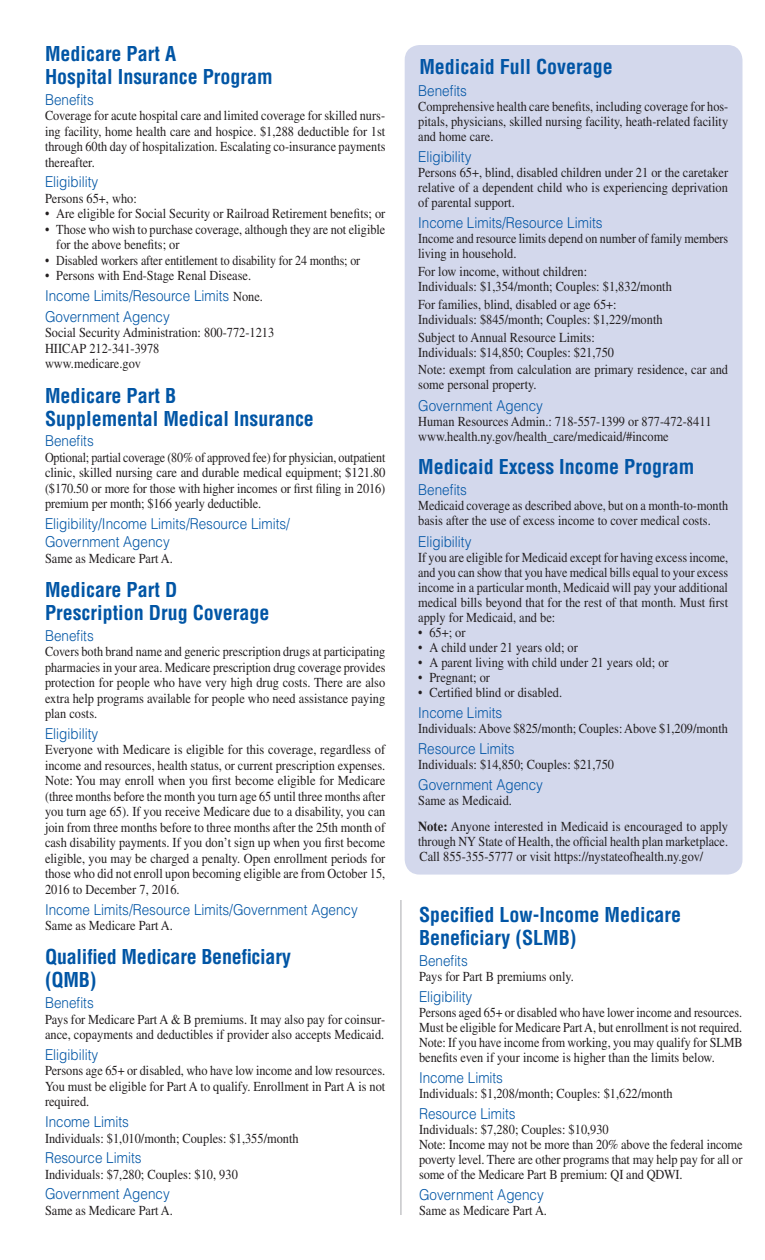
<style>
.page{position:relative;width:765px;height:1260px;background:#fff}
.page>*{position:absolute;margin:0;border:0;box-sizing:border-box;transform-origin:0 0}
.t1{font:700 condensed 20px/23px "Helvetica";color:#0155a5}
.t2{font:300 15px/18px "Helvetica";color:#0155a5;scale:.9 1}
.Text{font:13.75px/15.5px "Times";color:#231f20;text-align:justify;scale:.9 1}
.Text-2{font:13.75px/15px "Times";color:#231f20;text-align:justify;scale:.89 1}
.Text-3{font:13.75px/15.5px "Times";color:#231f20;text-align:justify;scale:.91 1}
.Text-4{font:13.75px/15px "Times";color:#231f20;text-align:justify;scale:.88 1}
.Text-5{font:13.75px "Times";color:#231f20;scale:.87 1}
.s1{font-family:"Times";font-weight:400;font-size:13.75px;color:#231f20}
.s2{font-weight:700}
</style>
<div class="page">
<div style="left:405px;top:45px;width:337px;height:830px;background:#d3d8ec;border-radius:15px"></div>
<hr style="left:401px;top:900px;width:1px;height:315px;background:#a8a9ad">
<p class="t1" style="left:45px;top:42px;width:133px">Medicare Part A</p>
<p class="t1" style="left:45px;top:65px;width:229px">Hospital Insurance Program</p>
<p class="t2" style="left:45px;top:90px;width:56px">Benefits</p>
<p class="Text" style="left:45px;top:108px;width:380px">Coverage for acute hospital care and limited coverage for skilled nurs&shy;ing facility, home health care and hospice. $1,288 deductible for 1st through 60th day of hospitalization. Escalating co-insurance payments thereafter.</p>
<p class="t2" style="left:45px;top:173px;width:61px">Eligibility</p>
<p class="Text" style="left:45px;top:191px;width:104px">Persons 65+, who:</p>
<p class="Text" style="left:45px;top:206px;width:380px">• Are eligible for Social Security or Railroad Retirement benefits; or</p>
<p class="Text" style="left:56px;top:222px;width:367px;text-indent:-11px">• Those who wish to purchase coverage, although they are not eligible for the above benefits; or</p>
<p class="Text-5" style="left:45px;top:253px;width:364px">• Disabled workers after entitlement to disability for 24 months; or</p>
<p class="Text" style="left:45px;top:268px;width:231px">• Persons with End-Stage Renal Disease.</p>
<p class="t2" style="left:45px;top:287px;width:244px">Income Limits/Resource Limits <span class="s1">None.</span></p>
<p class="t2" style="left:45px;top:307px;width:140px">Government Agency</p>
<p class="Text" style="left:45px;top:325px;width:256px">Social Security Administration: 800-772-1213</p>
<p class="Text" style="left:45px;top:340px;width:129px">HIICAP 212-341-3978</p>
<p class="Text" style="left:45px;top:356px;width:108px">www.medicare.gov</p>
<p class="t1" style="left:45px;top:384px;width:133px">Medicare Part B</p>
<p class="t1" style="left:45px;top:407px;width:270px">Supplemental Medical Insurance</p>
<p class="t2" style="left:45px;top:432px;width:56px">Benefits</p>
<p class="Text-4" style="left:45px;top:449px;width:389px;line-height:15.5px">Optional; partial coverage (80% of approved fee) for physician, outpatient clinic, skilled nursing care and durable medical equipment; $121.80 ($170.50 or more for those with higher incomes or first filing in 2016) premium per month; $166 yearly deductible.</p>
<p class="t2" style="left:45px;top:515px;width:274px">Eligibility/Income Limits/Resource Limits/<br>Government Agency</p>
<p class="Text" style="left:45px;top:550px;width:144px">Same as Medicare Part A.</p>
<p class="t1" style="left:45px;top:578px;width:134px">Medicare Part D</p>
<p class="t1" style="left:45px;top:601px;width:226px">Prescription Drug Coverage</p>
<p class="t2" style="left:45px;top:626px;width:56px">Benefits</p>
<p class="Text-2" style="left:45px;top:644px;width:384px;line-height:15.5px">Covers both brand name and generic prescription drugs at participating pharmacies in your area. Medicare prescription drug coverage provides protection for people who have very high drug costs. There are also extra help programs available for people who need assistance paying plan costs.</p>
<p class="t2" style="left:45px;top:724px;width:61px">Eligibility</p>
<p class="Text-3" style="left:45px;top:742px;width:376px">Everyone with Medicare is eligible for this coverage, regardless of income and resources, health status, or current prescription expenses.<br>Note: You may enroll when you first become eligible for Medicare (three months before the month you turn age 65 until three months after you turn age 65). If you receive Medicare due to a disability, you can join from three months before to three months after the 25th month of cash disability payments. If you don’t sign up when you first become eligible, you may be charged a penalty. Open enrollment periods for those who did not enroll upon becoming eligible are from October 15, 2016 to December 7, 2016.</p>
<p class="t2" style="left:45px;top:900px;width:349px">Income Limits/Resource Limits/Government Agency</p>
<p class="Text" style="left:45px;top:918px;width:144px">Same as Medicare Part A.</p>
<p class="t1" style="left:45px;top:945px;width:248px">Qualified Medicare Beneficiary (QMB)</p>
<p class="t2" style="left:45px;top:994px;width:56px">Benefits</p>
<p class="Text" style="left:45px;top:1011px;width:380px">Pays for Medicare Part A &amp; B premiums. It may also pay for coinsur&shy;ance, copayments and deductibles if provider also accepts Medicaid.</p>
<p class="t2" style="left:45px;top:1045px;width:61px">Eligibility</p>
<p class="Text" style="left:45px;top:1063px;width:380px">Persons age 65+ or disabled, who have low income and low resources.<br>You must be eligible for Part A to qualify. Enrollment in Part A is not required.</p>
<p class="t2" style="left:45px;top:1113px;width:95px">Income Limits</p>
<p class="Text" style="left:45px;top:1130px;width:283px">Individuals: $1,010/month; Couples: $1,355/month</p>
<p class="t2" style="left:45px;top:1149px;width:109px">Resource Limits</p>
<p class="Text" style="left:45px;top:1166px;width:216px">Individuals: $7,280; Couples: $10, 930</p>
<p class="t2" style="left:45px;top:1185px;width:140px">Government Agency</p>
<p class="Text" style="left:45px;top:1203px;width:144px">Same as Medicare Part A.</p>
<p class="t1" style="left:419px;top:56px;width:195px">Medicaid Full Coverage</p>
<p class="t2" style="left:418px;top:81px;width:56px">Benefits</p>
<p class="Text-2" style="left:418px;top:98px;width:350px">Comprehensive health care benefits, including coverage for hos&shy;pitals, physicians, skilled nursing facility, heath-related facility and home care.</p>
<p class="t2" style="left:418px;top:147px;width:61px">Eligibility</p>
<p class="Text" style="left:418px;top:164px;width:346px;line-height:15px">Persons 65+, blind, disabled children under 21 or the caretaker relative of a dependent child who is experiencing deprivation of parental support.</p>
<p class="t2" style="left:418px;top:213px;width:206px">Income Limits/Resource Limits</p>
<p class="Text-4" style="left:418px;top:231px;width:354px">Income and resource limits depend on number of family members living in household.</p>
<p class="Text" style="left:418px;top:263px;width:189px">For low income, without children:</p>
<p class="Text" style="left:418px;top:278px;width:283px">Individuals: $1,354/month; Couples: $1,832/month</p>
<p class="Text" style="left:418px;top:296px;width:222px">For families, blind, disabled or age 65+:</p>
<p class="Text" style="left:418px;top:311px;width:273px">Individuals: $845/month; Couples: $1,229/month</p>
<p class="Text" style="left:418px;top:329px;width:198px">Subject to Annual Resource Limits:</p>
<p class="Text" style="left:418px;top:344px;width:219px">Individuals: $14,850; Couples: $21,750</p>
<p class="Text" style="left:418px;top:362px;width:346px;line-height:15px">Note: exempt from calculation are primary residence, car and some personal property.</p>
<p class="t2" style="left:418px;top:396px;width:140px">Government Agency</p>
<p class="Text" style="left:418px;top:413px;width:328px">Human Resources Admin.: 718-557-1399 or 877-472-8411</p>
<p class="Text" style="left:418px;top:428px;width:280px">www.health.ny.gov/health_care/medicaid/#income</p>
<p class="t1" style="left:418px;top:455px;width:278px">Medicaid Excess Income Program</p>
<p class="t2" style="left:418px;top:481px;width:56px">Benefits</p>
<p class="Text-2" style="left:418px;top:498px;width:350px">Medicaid coverage as described above, but on a month-to-month basis after the use of excess income to cover medical costs.</p>
<p class="t2" style="left:418px;top:532px;width:61px">Eligibility</p>
<p class="Text-2" style="left:418px;top:549px;width:350px">If you are eligible for Medicaid except for having excess income, and you can show that you have medical bills equal to your excess income in a particular month, Medicaid will pay your additional medical bills beyond that for the rest of that month. Must first apply for Medicaid, and be:</p>
<p class="Text" style="left:418px;top:624px;width:54px">• 65+; or</p>
<p class="Text" style="left:418px;top:639px;width:179px">• A child under 21 years old; or</p>
<p class="Text" style="left:418px;top:654px;width:280px">• A parent living with child under 21 years old; or</p>
<p class="Text" style="left:418px;top:669px;width:81px">• Pregnant; or</p>
<p class="Text" style="left:418px;top:684px;width:161px">• Certified blind or disabled.</p>
<p class="t2" style="left:418px;top:703px;width:95px">Income Limits</p>
<p class="Text" style="left:418px;top:720px;width:346px">Individuals: Above $825/month; Couples: Above $1,209/month</p>
<p class="t2" style="left:418px;top:739px;width:109px">Resource Limits</p>
<p class="Text" style="left:418px;top:756px;width:219px">Individuals: $14,850; Couples: $21,750</p>
<p class="t2" style="left:418px;top:775px;width:140px">Government Agency</p>
<p class="Text" style="left:418px;top:792px;width:106px">Same as Medicaid.</p>
<p class="Text-3" style="left:418px;top:819px;width:342px;line-height:15px"><span class="s2">Note:</span> Anyone interested in Medicaid is encouraged to apply through NY State of Health, the official health plan marketplace.<br>Call 855-355-5777 or visit https://nystateofhealth.ny.gov/</p>
<p class="t1" style="left:419px;top:903px;width:264px;line-height:22.5px">Specified Low-Income Medicare<br>Beneficiary (SLMB)</p>
<p class="t2" style="left:419px;top:951px;width:56px">Benefits</p>
<p class="Text" style="left:419px;top:968px;width:174px">Pays for Part B premiums only.</p>
<p class="t2" style="left:419px;top:987px;width:61px">Eligibility</p>
<p class="Text-4" style="left:419px;top:1005px;width:369px">Persons aged 65+ or disabled who have lower income and resources.<br>Must be eligible for Medicare Part A, but enrollment is not required.<br>Note: If you have income from working, you may qualify for SLMB benefits even if your income is higher than the limits below.</p>
<p class="t2" style="left:419px;top:1068px;width:95px">Income Limits</p>
<p class="Text" style="left:419px;top:1085px;width:283px">Individuals: $1,208/month; Couples: $1,622/month</p>
<p class="t2" style="left:419px;top:1104px;width:109px">Resource Limits</p>
<p class="Text" style="left:419px;top:1121px;width:212px">Individuals: $7,280; Couples: $10,930</p>
<p class="Text" style="left:419px;top:1137px;width:361px;line-height:15px">Note: Income may not be more than 20% above the federal income poverty level. There are other programs that may help pay for all or some of the Medicare Part B premium: QI and QDWI.</p>
<p class="t2" style="left:419px;top:1186px;width:140px">Government Agency</p>
<p class="Text" style="left:419px;top:1203px;width:144px">Same as Medicare Part A.</p>
</div>
